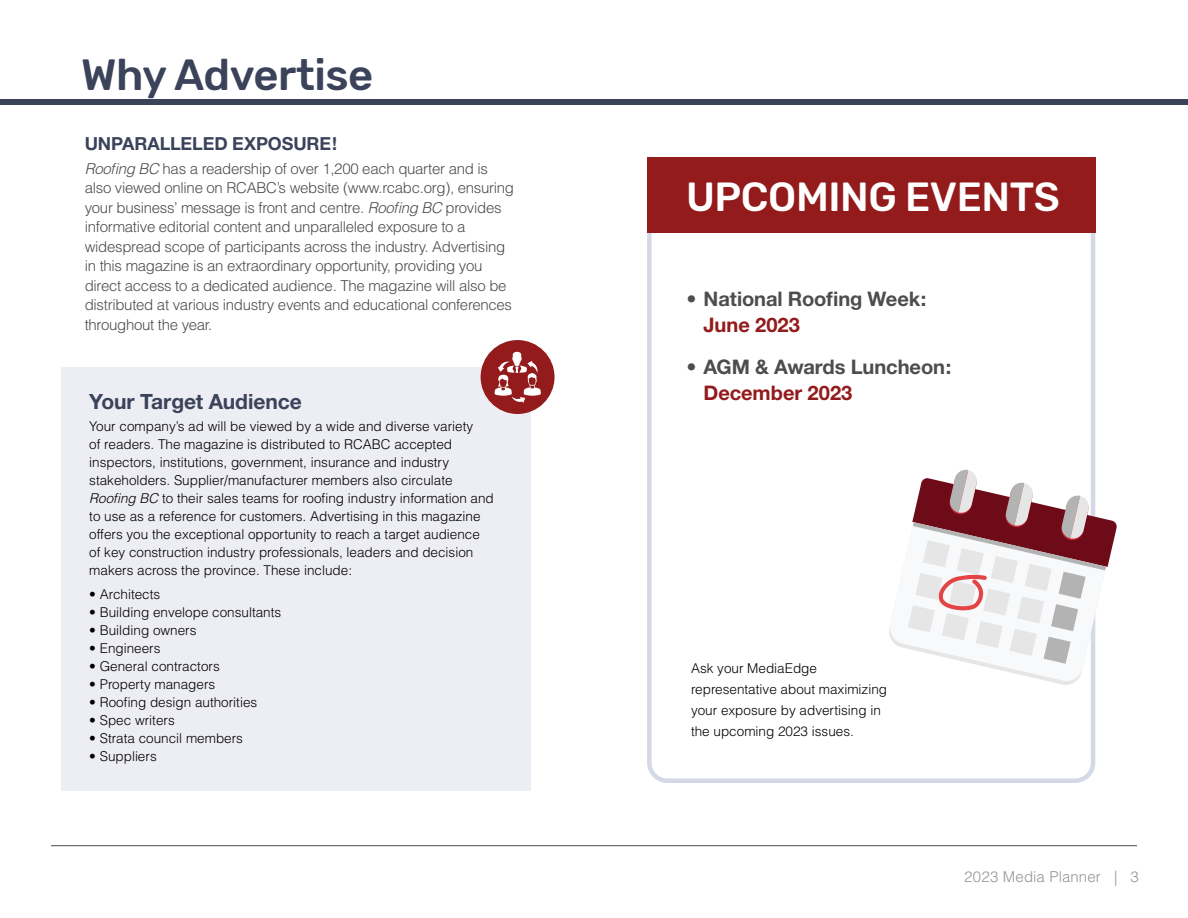
<style>
.page{position:relative;width:1188px;height:918px;background:#fff}
.page>*{position:absolute;margin:0;border:0;box-sizing:border-box;transform-origin:0 0}
.t1{font:500 43.5px "Rubik";letter-spacing:-.01em;color:#3b435a}
.t2{font:500 40.5px "Rubik";letter-spacing:-.01em;color:#fff}
.t3{font:700 21px "Helvetica Neue";letter-spacing:-.005em;color:#3b435a}
.t4{font:700 20.1px "Helvetica Neue";letter-spacing:-.005em;color:#4d4d4f}
.t5{font:700 20.1px "Helvetica Neue";color:#931b1c}
.t6{font:700 18px "Helvetica Neue";letter-spacing:-.005em;color:#3b435a}
.t7{font:300 15px/19.5px "Helvetica";letter-spacing:-.02em;color:#4d4d4f}
.t8{font:300 15px "Helvetica";letter-spacing:.01em;color:#939598}
.t9{font:300 13.5px/18px "Helvetica";color:#000}
.s1{font-style:italic}
</style>
<div class="page">
<hr style="left:51px;top:845px;width:1086px;height:1px;background:#4d4d4f">
<div style="left:62px;top:367px;width:469px;height:424px;background:#ededf4"></div>
<div style="left:0;top:99px;width:1188px;height:6px;background:#3b435a"></div>
<div style="left:647px;top:158px;width:448px;height:625px;border:4px solid #d5d8e7;border-radius:18px"></div>
<div style="left:481px;top:340px;width:74px;height:74px;background:#931b1c;border-radius:50%"></div>
<svg style="left:495px;top:351px;width:46px;height:52px"></svg>
<svg style="left:889px;top:469px;width:228px;height:217px"></svg>
<div style="left:647px;top:158px;width:448px;height:75px;background:#931b1c"></div>
<h1 class="t1" style="left:81px;top:50px;width:294px">Why Advertise</h1>
<h3 class="t6" style="left:85px;top:132px;width:254px">UNPARALLELED EXPOSURE!</h3>
<p class="t7" style="left:85px;top:159px;width:431px"><span class="s1">Roofing BC</span> has a readership of over 1,200 each quarter and is also viewed online on RCABC’s website (www.rcabc.org), ensuring your business’ message is front and centre. <span class="s1">Roofing BC</span> provides informative editorial content and unparalleled exposure to a widespread scope of participants across the industry. Advertising in this magazine is an extraordinary opportunity, providing you direct access to a dedicated audience. The magazine will also be distributed at various industry events and educational conferences throughout the year.</p>
<h3 class="t3" style="left:89px;top:388px;width:214px">Your Target Audience</h3>
<p class="t9" style="left:89px;top:417px;width:406px">Your company’s ad will be viewed by a wide and diverse variety<br>of readers. The magazine is distributed to RCABC accepted inspectors, institutions, government, insurance and industry stakeholders. Supplier/manufacturer members also circulate <span class="s1">Roofing BC</span> to their sales teams for roofing industry information and to use as a reference for customers. Advertising in this magazine offers you the exceptional opportunity to reach a target audience of key construction industry professionals, leaders and decision makers across the province. These include:</p>
<p class="t9" style="left:89px;top:585px;width:73px">• Architects</p>
<p class="t9" style="left:89px;top:603px;width:194px">• Building envelope consultants</p>
<p class="t9" style="left:89px;top:621px;width:109px">• Building owners</p>
<p class="t9" style="left:89px;top:639px;width:73px">• Engineers</p>
<p class="t9" style="left:89px;top:657px;width:132px">• General contractors</p>
<p class="t9" style="left:89px;top:675px;width:128px">• Property managers</p>
<p class="t9" style="left:89px;top:693px;width:170px">• Roofing design authorities</p>
<p class="t9" style="left:89px;top:711px;width:87px">• Spec writers</p>
<p class="t9" style="left:89px;top:729px;width:155px">• Strata council members</p>
<p class="t9" style="left:89px;top:747px;width:69px">• Suppliers</p>
<h2 class="t2" style="left:686px;top:173px;width:375px">UPCOMING EVENTS</h2>
<h3 class="t4" style="left:687px;top:287px;width:241px">• National Roofing Week:</h3>
<h3 class="t5" style="left:704px;top:313px;width:98px">June 2023</h3>
<h3 class="t4" style="left:687px;top:354px;width:266px">• AGM &amp; Awards Luncheon:</h3>
<h3 class="t5" style="left:704px;top:381px;width:150px">December 2023</h3>
<p class="t9" style="left:691px;top:658px;width:198px;line-height:21px">Ask your MediaEdge representative about maximizing your exposure by advertising in the upcoming 2023 issues.</p>
<p class="t8" style="left:964px;top:867px;width:176px">2023 Media Planner | 3</p>
</div>
